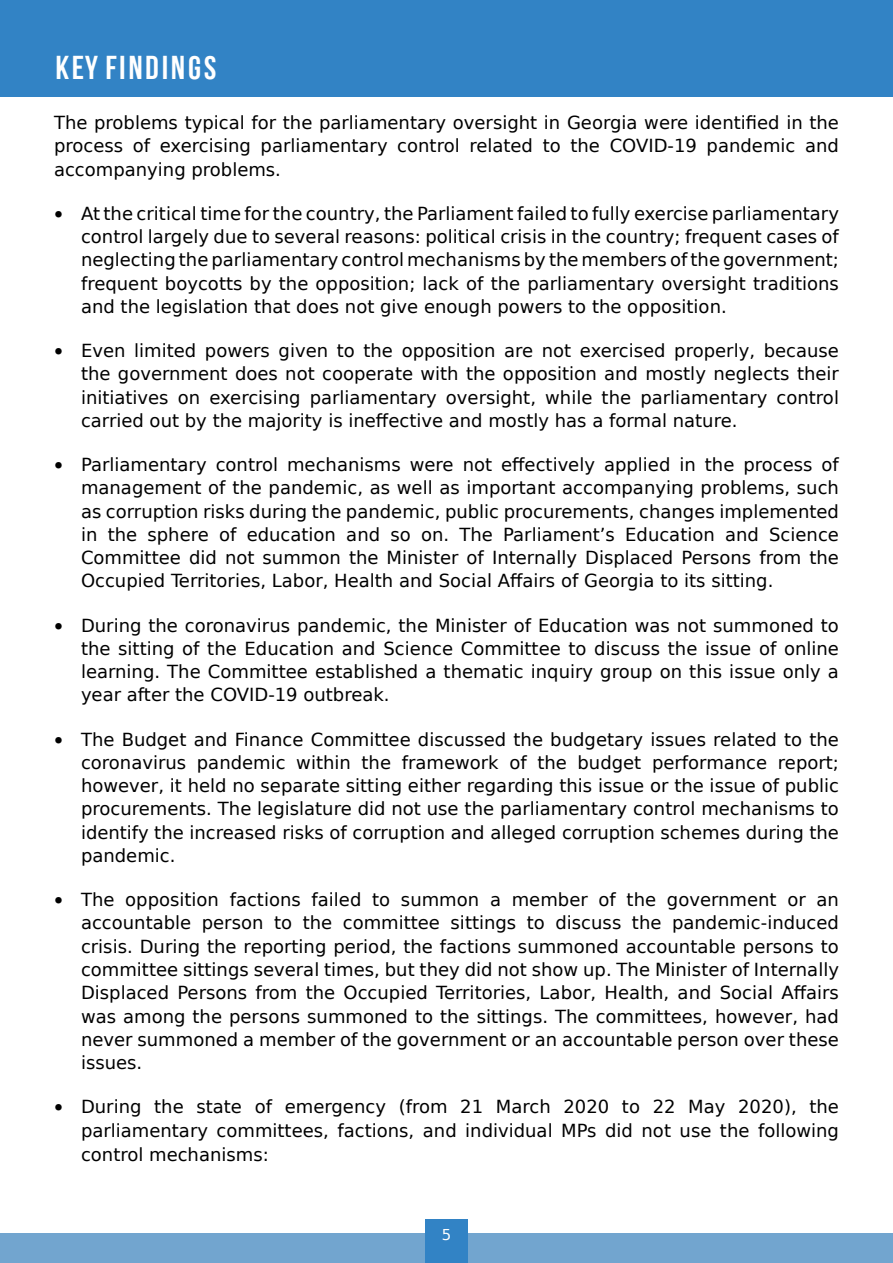
<style>
.page{position:relative;width:893px;height:1263px;background:#fff}
.page>*{position:absolute;margin:0;border:0;box-sizing:border-box;transform-origin:0 0}
.t1{font:700 33px "Bebas Neue";color:#fff}
.t2{font:18px/23.2px "DejaVu Sans";color:#000;text-align:justify}
.t3{font:15px "DejaVu Sans";color:#fff}
.s1{font-family:"Calibri";font-weight:700}
</style>
<div class="page">
<div style="left:0;top:1233px;width:893px;height:30px;background:#72a5cf"></div>
<div style="left:425px;top:1219px;width:42px;height:44px;background:#3283c5"></div>
<div style="left:0;top:0;width:893px;height:96px;background:#3283c5"></div>
<h1 class="t1" style="left:54px;top:49px;width:166px">KEY FINDINGS</h1>
<p class="t2" style="left:54px;top:111px;width:786px">The problems typical for the parliamentary oversight in Georgia were identified in the process of exercising parliamentary control related to the COVID-19 pandemic and accompanying problems.</p>
<p class="t2" style="left:81px;top:201px;width:759px;text-indent:-27px"><span class="s1">•</span> At the critical time for the country, the Parliament failed to fully exercise parliamentary control largely due to several reasons: political crisis in the country; frequent cases of neglecting the parliamentary control mechanisms by the members of the government; frequent boycotts by the opposition; lack of the parliamentary oversight traditions and the legislation that does not give enough powers to the opposition.</p>
<p class="t2" style="left:81px;top:339px;width:759px;text-indent:-27px"><span class="s1">•</span> Even limited powers given to the opposition are not exercised properly, because the government does not cooperate with the opposition and mostly neglects their initiatives on exercising parliamentary oversight, while the parliamentary control carried out by the majority is ineffective and mostly has a formal nature.</p>
<p class="t2" style="left:81px;top:453px;width:759px;text-indent:-27px"><span class="s1">•</span> Parliamentary control mechanisms were not effectively applied in the process of management of the pandemic, as well as important accompanying problems, such as corruption risks during the pandemic, public procurements, changes implemented in the sphere of education and so on. The Parliament’s Education and Science Committee did not summon the Minister of Internally Displaced Persons from the Occupied Territories, Labor, Health and Social Affairs of Georgia to its sitting.</p>
<p class="t2" style="left:81px;top:613px;width:759px;text-indent:-27px"><span class="s1">•</span> During the coronavirus pandemic, the Minister of Education was not summoned to the sitting of the Education and Science Committee to discuss the issue of online learning. The Committee established a thematic inquiry group on this issue only a year after the COVID-19 outbreak.</p>
<p class="t2" style="left:81px;top:727px;width:759px;text-indent:-27px"><span class="s1">•</span> The Budget and Finance Committee discussed the budgetary issues related to the coronavirus pandemic within the framework of the budget performance report; however, it held no separate sitting either regarding this issue or the issue of public procurements. The legislature did not use the parliamentary control mechanisms to identify the increased risks of corruption and alleged corruption schemes during the pandemic.</p>
<p class="t2" style="left:81px;top:888px;width:759px;text-indent:-27px"><span class="s1">•</span> The opposition factions failed to summon a member of the government or an accountable person to the committee sittings to discuss the pandemic-induced crisis. During the reporting period, the factions summoned accountable persons to committee sittings several times, but they did not show up. The Minister of Internally Displaced Persons from the Occupied Territories, Labor, Health, and Social Affairs was among the persons summoned to the sittings. The committees, however, had never summoned a member of the government or an accountable person over these issues.</p>
<p class="t2" style="left:81px;top:1095px;width:759px;line-height:23.7px;text-indent:-27px"><span class="s1">•</span> During the state of emergency (from 21 March 2020 to 22 May 2020), the parliamentary committees, factions, and individual MPs did not use the following control mechanisms:</p>
<p class="t3" style="left:442px;top:1222px;width:11px">5</p>
</div>
